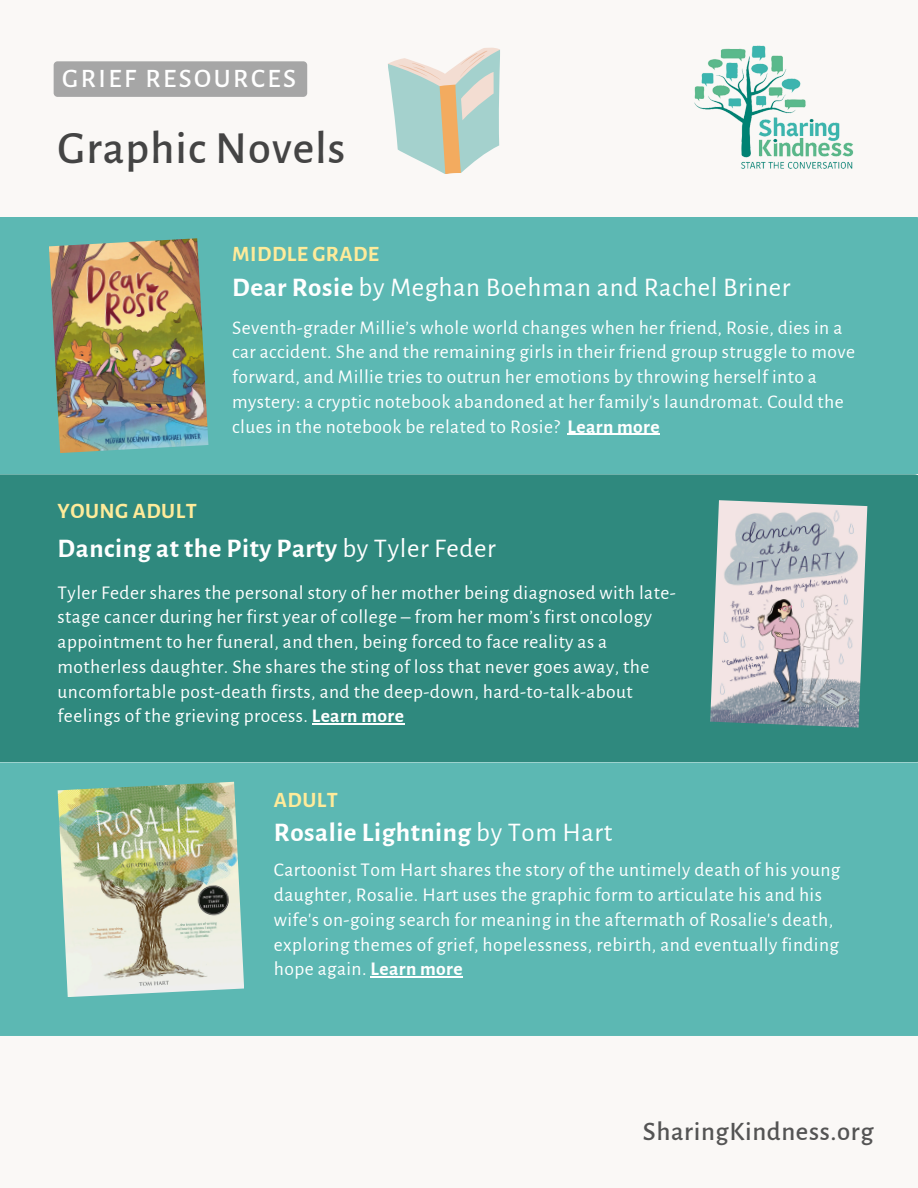
<style>
.page{position:relative;width:918px;height:1188px;background:#faf8f6}
.page>*{position:absolute;margin:0;border:0;box-sizing:border-box;transform-origin:0 0}
.t1{font:500 46.35px "Alegreya Sans";letter-spacing:.02em;color:#444}
.t2{font:700 27px "Alegreya Sans";letter-spacing:.02em;color:#fff}
.t3{font:27px "Alegreya Sans";letter-spacing:.02em;color:#fff}
.t4{font:500 26.7px "Alegreya Sans";letter-spacing:.025em;color:#545454}
.t5{font:500 26.7px "Alegreya Sans";letter-spacing:.095em;color:#fff}
.t6{font:700 22.05px "Alegreya Sans";letter-spacing:.02em;color:#ffeb9a}
.t7{font:19.5px/24.8px "Alegreya Sans";letter-spacing:.02em;color:#fff}
.s1{font-weight:700}
.s2{font-weight:400}
</style>
<div class="page">
<div style="left:0;top:217px;width:918px;height:258px;background:#5cb8b3"></div>
<svg style="left:388px;top:47px;width:112px;height:127px"></svg>
<div style="left:0;top:475px;width:918px;height:287px;background:#2f897e"></div>
<div style="left:0;top:762px;width:918px;height:274px;background:#5cb8b3"></div>
<div style="left:54px;top:61px;width:253px;height:36px;background:#a6a6a6;border-radius:4px"></div>
<img style="left:694px;top:45px;width:160px;height:124px">
<img style="left:49px;top:238px;width:159px;height:215px">
<img style="left:710px;top:500px;width:157px;height:228px">
<img style="left:58px;top:782px;width:186px;height:215px">
<hr style="left:568px;top:434px;width:92px;height:1px;background:#fff">
<hr style="left:312px;top:723px;width:92px;height:2px;background:#fff">
<hr style="left:371px;top:976px;width:92px;height:2px;background:#fff">
<p class="t5" style="left:62px;top:66px;width:235px">GRIEF RESOURCES</p>
<p class="t1" style="left:58px;top:126px;width:289px">Graphic Novels</p>
<h4 class="t6" style="left:232px;top:243px;width:148px">MIDDLE GRADE</h4>
<h1 class="t3" style="left:232px;top:275px;width:560px"><span class="s1">Dear Rosie</span> by Meghan Boehman and Rachel Briner</h1>
<p class="t6" style="left:58px;top:500px;width:141px">YOUNG ADULT</p>
<h2 class="t7" style="left:232px;top:315px;width:624px">Seventh-grader Millie’s whole world changes when her friend, Rosie, dies in a car accident. She and the remaining girls in their friend group struggle to move forward, and Millie tries to outrun her emotions by throwing herself into a mystery: a cryptic notebook abandoned at her family's laundromat. Could the clues in the notebook be related to Rosie? <span class="s1">Learn more</span></h2>
<h5 class="t2" style="left:58px;top:535px;width:440px">Dancing at the Pity Party <span class="s2">by Tyler Feder</span></h5>
<p class="t7" style="left:58px;top:580px;width:620px">Tyler Feder shares the personal story of her mother being diagnosed with late&shy;stage cancer during her first year of college – from her mom’s first oncology appointment to her funeral, and then, being forced to face reality as a motherless daughter. She shares the sting of loss that never goes away, the uncomfortable post-death firsts, and the deep-down, hard-to-talk-about feelings of the grieving process. <span class="s1">Learn more</span></p>
<p class="t6" style="left:274px;top:790px;width:66px">ADULT</p>
<p class="t2" style="left:274px;top:820px;width:340px">Rosalie Lightning <span class="s2">by Tom Hart</span></p>
<h4 class="t7" style="left:274px;top:858px;width:568px">Cartoonist Tom Hart shares the story of the untimely death of his young daughter, Rosalie. Hart uses the graphic form to articulate his and his wife's on-going search for meaning in the aftermath of Rosalie's death, exploring themes of grief, hopelessness, rebirth, and eventually finding hope again. <span class="s1">Learn more</span></h4>
<h5 class="t4" style="left:643px;top:1119px;width:232px">SharingKindness.org</h5>
</div>
